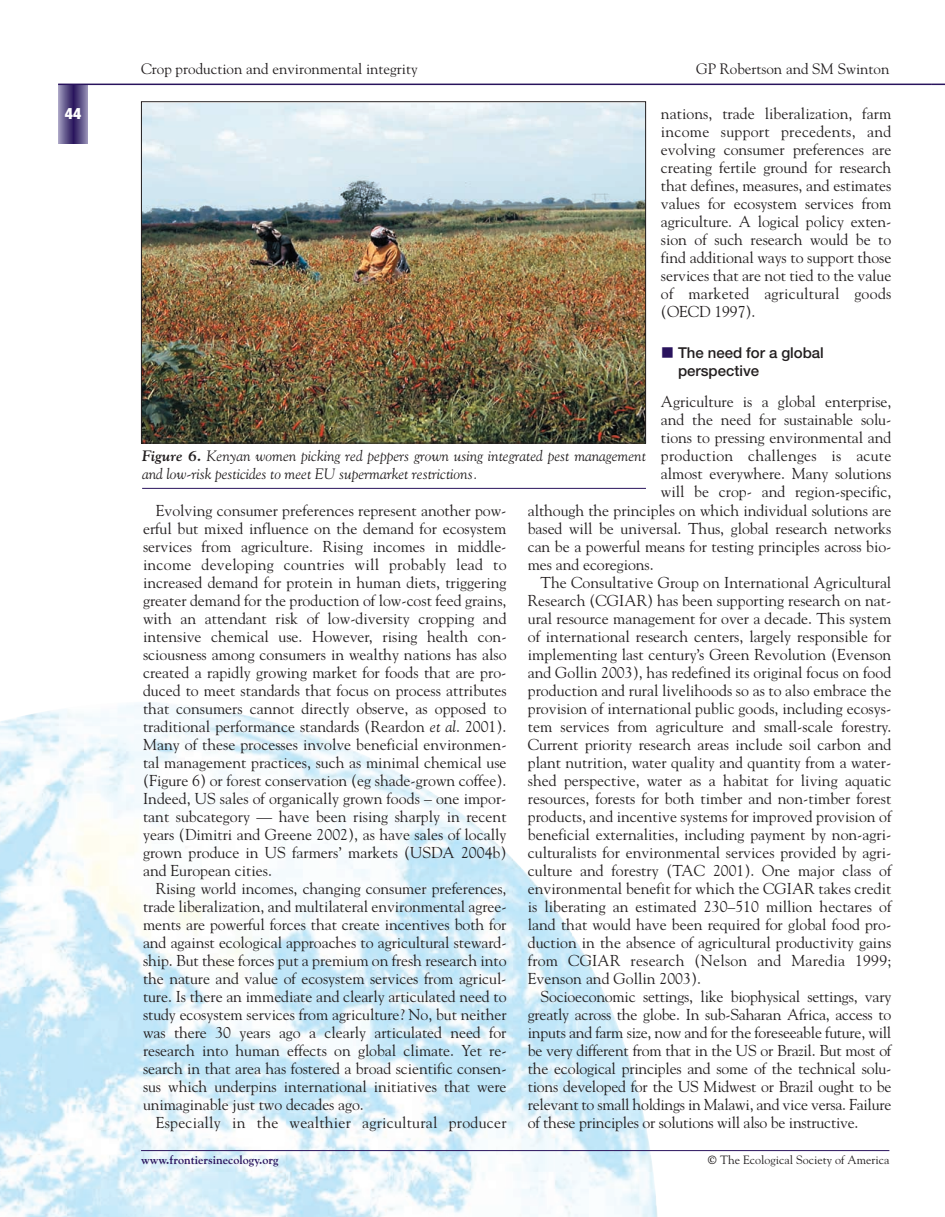
<style>
.page{position:relative;width:945px;height:1217px;background:#fff}
.page>*{position:absolute;margin:0;border:0;box-sizing:border-box;transform-origin:0 0}
.t1{font:15.75px/18px "Goudy";color:#231f20;text-align:justify}
.t2{font:900 condensed 15.75px "Helvetica Neue";color:#fff}
.t3{font:italic 15px/18px "Goudy";color:#231f20}
.t4{font:15px "Goudy";color:#231f20}
.t5{font:500 15px/18px "Helvetica Neue";color:#231f20}
.t6{font:12px "Goudy";color:#231f20}
.t7{font:700 12px "Goudy";color:#29135d}
.s1{font-weight:700}
.s2{font-style:italic}
</style>
<div class="page">
<img style="left:0;top:702px;width:659px;height:514px">
<svg style="left:932px;top:84px;width:13px;height:1px"></svg>
<svg style="left:58px;top:85px;width:30px;height:59px;background:#63578b"></svg>
<hr style="left:58px;top:84px;width:874px;height:1px;background:#29135d">
<hr style="left:141px;top:1150px;width:748px;height:1px;background:#29135d">
<img style="left:143px;top:104px;width:501px;height:337px">
<hr style="left:142px;top:488px;width:504px;height:1px;background:#29135d">
<p class="t2" style="left:65px;top:108px;width:18px">44</p>
<p class="t4" style="left:141px;top:62px;width:278px">Crop production and environmental integrity</p>
<p class="t4" style="left:696px;top:62px;width:195px">GP Robertson and SM Swinton</p>
<p class="t1" style="left:661px;top:106px;width:232px">nations, trade liberalization, farm income support precedents, and evolving consumer preferences are creating fertile ground for research that defines, measures, and estimates values for ecosystem services from agriculture. A logical policy exten&shy;sion of such research would be to find additional ways to support those services that are not tied to the value of marketed agricultural goods (OECD 1997).</p>
<p class="t5" style="left:678px;top:345px;width:147px">The need for a global perspective</p>
<p class="t1" style="left:661px;top:394px;width:232px">Agriculture is a global enterprise,</p>
<p class="t1" style="left:661px;top:412px;width:232px">and the need for sustainable solu-</p>
<p class="t1" style="left:661px;top:430px;width:232px">tions to pressing environmental and</p>
<p class="t1" style="left:661px;top:448px;width:232px">production challenges is acute</p>
<p class="t1" style="left:661px;top:466px;width:232px">almost everywhere. Many solutions</p>
<p class="t1" style="left:661px;top:484px;width:232px">will be crop- and region-specific,</p>
<p class="t1" style="left:528px;top:502px;width:365px">although the principles on which individual solutions are</p>
<p class="t1" style="left:528px;top:520px;width:365px">based will be universal. Thus, global research networks</p>
<p class="t1" style="left:528px;top:538px;width:365px">can be a powerful means for testing principles across bio-</p>
<p class="t1" style="left:528px;top:556px;width:127px">mes and ecoregions.</p>
<p class="t1" style="left:541px;top:574px;width:352px">The Consultative Group on International Agricultural</p>
<p class="t1" style="left:528px;top:592px;width:365px">Research (CGIAR) has been supporting research on nat-</p>
<p class="t1" style="left:528px;top:610px;width:365px">ural resource management for over a decade. This system</p>
<p class="t1" style="left:528px;top:628px;width:365px">of international research centers, largely responsible for</p>
<p class="t1" style="left:528px;top:646px;width:365px">implementing last century’s Green Revolution (Evenson</p>
<p class="t1" style="left:528px;top:664px;width:365px">and Gollin 2003), has redefined its original focus on food</p>
<p class="t1" style="left:528px;top:682px;width:365px">production and rural livelihoods so as to also embrace the</p>
<p class="t1" style="left:528px;top:700px;width:365px">provision of international public goods, including ecosys-</p>
<p class="t1" style="left:528px;top:718px;width:365px">tem services from agriculture and small-scale forestry.</p>
<p class="t1" style="left:528px;top:736px;width:365px">Current priority research areas include soil carbon and</p>
<p class="t1" style="left:528px;top:754px;width:365px">plant nutrition, water quality and quantity from a water-</p>
<p class="t1" style="left:528px;top:772px;width:365px">shed perspective, water as a habitat for living aquatic</p>
<p class="t1" style="left:528px;top:790px;width:365px">resources, forests for both timber and non-timber forest</p>
<p class="t1" style="left:528px;top:808px;width:365px">products, and incentive systems for improved provision of</p>
<p class="t1" style="left:528px;top:826px;width:365px">beneficial externalities, including payment by non-agri-</p>
<p class="t1" style="left:528px;top:844px;width:365px">culturalists for environmental services provided by agri-</p>
<p class="t1" style="left:528px;top:862px;width:365px">culture and forestry (TAC 2001). One major class of</p>
<p class="t1" style="left:528px;top:880px;width:365px">environmental benefit for which the CGIAR takes credit</p>
<p class="t1" style="left:528px;top:898px;width:365px">is liberating an estimated 230–510 million hectares of</p>
<p class="t1" style="left:528px;top:916px;width:365px">land that would have been required for global food pro-</p>
<p class="t1" style="left:528px;top:934px;width:365px">duction in the absence of agricultural productivity gains</p>
<p class="t1" style="left:528px;top:952px;width:365px">from CGIAR research (Nelson and Maredia 1999;</p>
<p class="t1" style="left:528px;top:970px;width:175px">Evenson and Gollin 2003).</p>
<p class="t1" style="left:541px;top:988px;width:352px">Socioeconomic settings, like biophysical settings, vary</p>
<p class="t1" style="left:528px;top:1006px;width:365px">greatly across the globe. In sub-Saharan Africa, access to</p>
<p class="t1" style="left:528px;top:1024px;width:365px">inputs and farm size, now and for the foreseeable future, will</p>
<p class="t1" style="left:528px;top:1042px;width:365px">be very different from that in the US or Brazil. But most of</p>
<p class="t1" style="left:528px;top:1060px;width:365px">the ecological principles and some of the technical solu-</p>
<p class="t1" style="left:528px;top:1078px;width:365px">tions developed for the US Midwest or Brazil ought to be</p>
<p class="t1" style="left:528px;top:1096px;width:365px">relevant to small holdings in Malawi, and vice versa. Failure</p>
<p class="t1" style="left:528px;top:1114px;width:332px">of these principles or solutions will also be instructive.</p>
<p class="t3" style="left:142px;top:448px;width:505px"><span class="s1">Figure 6.</span> Kenyan women picking red peppers grown using integrated pest management and low-risk pesticides to meet EU supermarket restrictions.</p>
<p class="t1" style="left:143px;top:502px;width:365px;text-indent:13px">Evolving consumer preferences represent another pow&shy;erful but mixed influence on the demand for ecosystem services from agriculture. Rising incomes in middle&shy;income developing countries will probably lead to increased demand for protein in human diets, triggering greater demand for the production of low-cost feed grains, with an attendant risk of low-diversity cropping and intensive chemical use. However, rising health con&shy;sciousness among consumers in wealthy nations has also created a rapidly growing market for foods that are pro&shy;duced to meet standards that focus on process attributes that consumers cannot directly observe, as opposed to traditional performance standards (Reardon <span class="s2">et al</span>. 2001).<br>Many of these processes involve beneficial environmen&shy;tal management practices, such as minimal chemical use (Figure 6) or forest conservation (eg shade-grown coffee).<br>Indeed, US sales of organically grown foods – one impor&shy;tant subcategory — have been rising sharply in recent years (Dimitri and Greene 2002), as have sales of locally grown produce in US farmers’ markets (USDA 2004b) and European cities.</p>
<p class="t1" style="left:143px;top:880px;width:365px;text-indent:13px">Rising world incomes, changing consumer preferences, trade liberalization, and multilateral environmental agree&shy;ments are powerful forces that create incentives both for and against ecological approaches to agricultural steward&shy;ship. But these forces put a premium on fresh research into the nature and value of ecosystem services from agricul&shy;ture. Is there an immediate and clearly articulated need to study ecosystem services from agriculture? No, but neither was there 30 years ago a clearly articulated need for research into human effects on global climate. Yet re&shy;search in that area has fostered a broad scientific consen&shy;sus which underpins international initiatives that were unimaginable just two decades ago.</p>
<p class="t1" style="left:156px;top:1114px;width:352px">Especially in the wealthier agricultural producer</p>
<p class="t7" style="left:141px;top:1155px;width:139px">www.frontiersinecology.org</p>
<p class="t6" style="left:708px;top:1155px;width:183px"><span class="s1">©</span> The Ecological Society of America</p>
</div>
